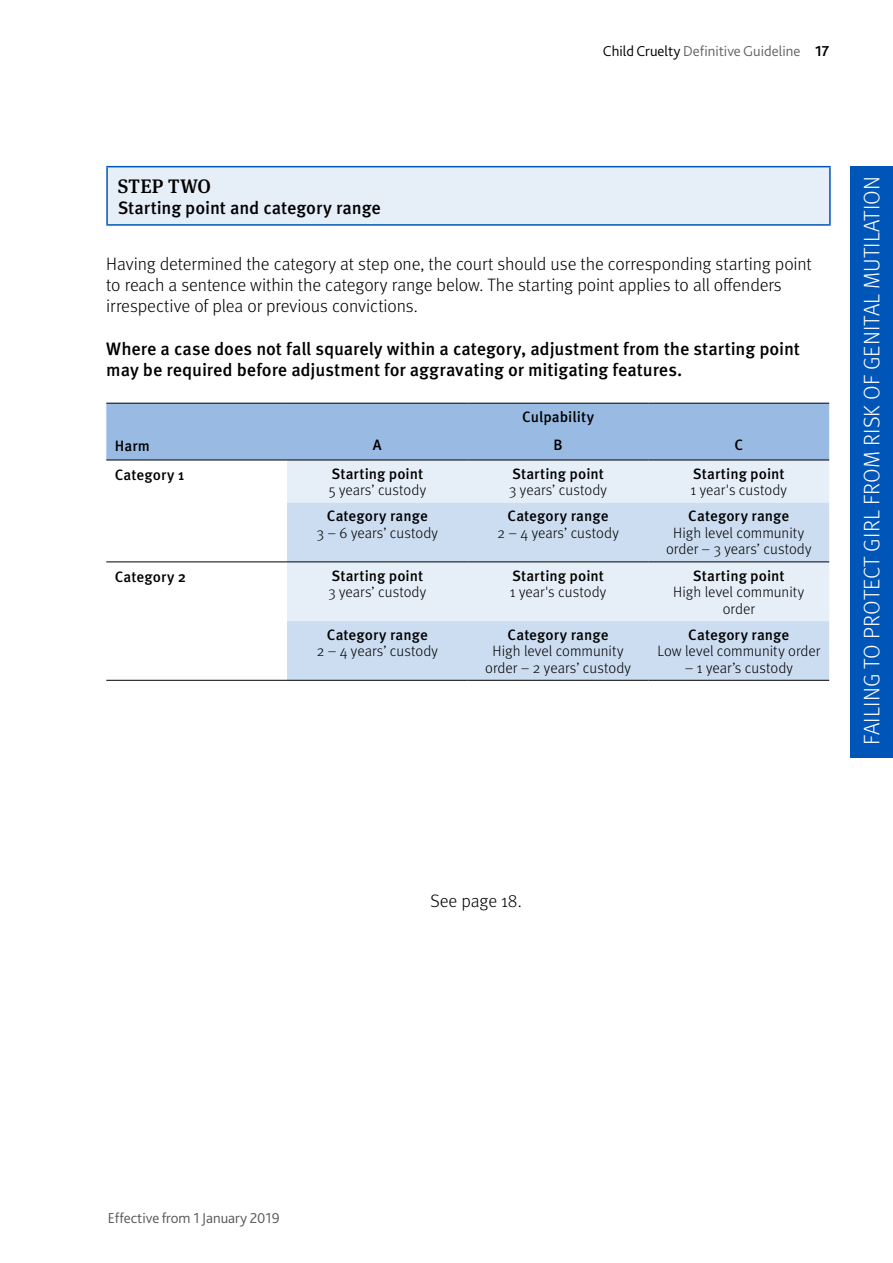
<style>
.page{position:relative;width:893px;height:1263px;background:#fff}
.page>*{position:absolute;margin:0;border:0;box-sizing:border-box;transform-origin:0 0}
.t1{font:300 22.5px "Meta OT";letter-spacing:.01em;color:#fff}
.A_head{font:500 19.5px "Meta Serif OT";letter-spacing:.015em;color:#000}
.BODY{font:300 18px/21px "Meta OT";letter-spacing:-.01em;color:#000}
.BODY-2{font:500 18px/21px "Meta OT";letter-spacing:-.005em;color:#000}
.table_text{font:300 15px/16.5px "Meta OT";color:#000;text-align:center}
.t2{font:300 15px "Bliss 2";color:#646363}
.t3{font:300 15px "Bliss 2";color:#575756}
.table_text-2{font:500 15px "Meta OT";letter-spacing:.005em;color:#000}
.table_text_bold{font:500 15px "Meta OT";letter-spacing:.005em;color:#000}
.t4{font:700 15px "Bliss 2";color:#000}
.s1{color:#000}
.s2{font-weight:500}
</style>
<div class="page">
<div style="left:850px;top:166px;width:43px;height:592px;background:#0055b8"></div>
<div style="left:107px;top:167px;width:723px;height:58px;background:#e6eef8"></div>
<hr style="left:106px;top:167px;width:2px;height:57px;background:#0055b8">
<hr style="left:106px;top:166px;width:725px;height:1px;background:#0055b8">
<hr style="left:829px;top:167px;width:2px;height:57px;background:#0055b8">
<hr style="left:106px;top:224px;width:725px;height:2px;background:#0055b8">
<div style="left:106px;top:404px;width:723px;height:56px;background:#99bbe3"></div>
<div style="left:287px;top:461px;width:542px;height:42px;background:#e6eef8"></div>
<svg style="left:287px;top:503px;width:542px;height:177px;background:#d3e1f2"></svg>
<hr style="left:106px;top:403px;width:181px;height:1px;background:#000">
<hr style="left:287px;top:403px;width:181px;height:1px;background:#000">
<hr style="left:468px;top:403px;width:180px;height:1px;background:#000">
<hr style="left:648px;top:403px;width:181px;height:1px;background:#000">
<hr style="left:106px;top:460px;width:181px;height:1px;background:#000">
<hr style="left:287px;top:460px;width:181px;height:1px;background:#000">
<hr style="left:468px;top:460px;width:180px;height:1px;background:#000">
<hr style="left:648px;top:460px;width:181px;height:1px;background:#000">
<hr style="left:106px;top:562px;width:181px;height:1px;background:#000">
<hr style="left:287px;top:562px;width:181px;height:1px;background:#000">
<hr style="left:468px;top:562px;width:180px;height:1px;background:#000">
<hr style="left:648px;top:562px;width:181px;height:1px;background:#000">
<hr style="left:106px;top:680px;width:181px;height:1px;background:#000">
<hr style="left:287px;top:680px;width:181px;height:1px;background:#000">
<hr style="left:468px;top:680px;width:180px;height:1px;background:#000">
<hr style="left:648px;top:680px;width:181px;height:1px;background:#000">
<p class="t2" style="left:603px;top:42px;width:199px"><span class="s1">Child Cruelty</span> Definitive Guideline</p>
<p class="t4" style="left:815px;top:42px;width:16px">17</p>
<p class="A_head" style="left:118px;top:174px;width:95px">STEP TWO</p>
<p class="BODY-2" style="left:118px;top:198px;width:265px">Starting point and category range</p>
<p class="BODY" style="left:106px;top:254px;width:707px">Having determined the category at step one, the court should use the corresponding starting point to reach a sentence within the category range below. The starting point applies to all offenders irrespective of plea or previous convictions.</p>
<p class="BODY-2" style="left:106px;top:339px;width:695px">Where a case does not fall squarely within a category, adjustment from the starting point may be required before adjustment for aggravating or mitigating features.</p>
<p class="table_text_bold" style="left:115px;top:438px;width:37px">Harm</p>
<p class="table_text_bold" style="left:522px;top:408px;width:73px">Culpability</p>
<p class="table_text-2" style="left:373px;top:436px;width:10px">A</p>
<p class="table_text-2" style="left:553px;top:436px;width:11px">B</p>
<p class="table_text-2" style="left:734px;top:436px;width:10px">C</p>
<p class="table_text-2" style="left:115px;top:466px;width:71px">Category 1</p>
<p class="table_text" style="left:329px;top:466px;width:99px;text-align:left"><span class="s2">Starting point<br></span>5 years’ custody</p>
<p class="table_text" style="left:509px;top:466px;width:99px;text-align:left"><span class="s2">Starting point<br></span>3 years’ custody</p>
<p class="table_text" style="left:691px;top:466px;width:98px;text-align:left"><span class="s2">Starting point<br></span>1 year's custody</p>
<p class="table_text" style="left:317px;top:508px;width:123px"><span class="s2">Category range<br></span>3 – 6 years’ custody</p>
<p class="table_text" style="left:497px;top:508px;width:123px"><span class="s2">Category range<br></span>2 – 4 years’ custody</p>
<p class="table_text" style="left:666px;top:508px;width:147px"><span class="s2">Category range<br></span>High level community order – 3 years’ custody</p>
<p class="table_text-2" style="left:115px;top:568px;width:73px">Category 2</p>
<p class="table_text" style="left:328px;top:567px;width:99px;text-align:left"><span class="s2">Starting point<br></span>3 years’ custody</p>
<p class="table_text" style="left:510px;top:567px;width:98px;text-align:left"><span class="s2">Starting point<br></span>1 year's custody</p>
<p class="table_text" style="left:673px;top:567px;width:133px"><span class="s2">Starting point<br></span>High level community order</p>
<p class="table_text" style="left:317px;top:627px;width:123px"><span class="s2">Category range<br></span>2 – 4 years’ custody</p>
<p class="table_text" style="left:485px;top:627px;width:147px"><span class="s2">Category range<br></span>High level community order – 2 years’ custody</p>
<p class="table_text" style="left:657px;top:627px;width:164px"><span class="s2">Category range<br></span>Low level community order</p>
<p class="table_text" style="left:685px;top:660px;width:110px">– 1 year’s custody</p>
<h1 class="t1" style="left:858px;top:745px;width:570px;rotate:-90deg">FAILING TO PROTECT GIRL FROM RISK OF GENITAL MUTILATION</h1>
<p class="BODY" style="left:430px;top:891px;width:93px">See page 18.</p>
<p class="t3" style="left:108px;top:1208px;width:173px">Effective from 1 January 2019</p>
</div>
